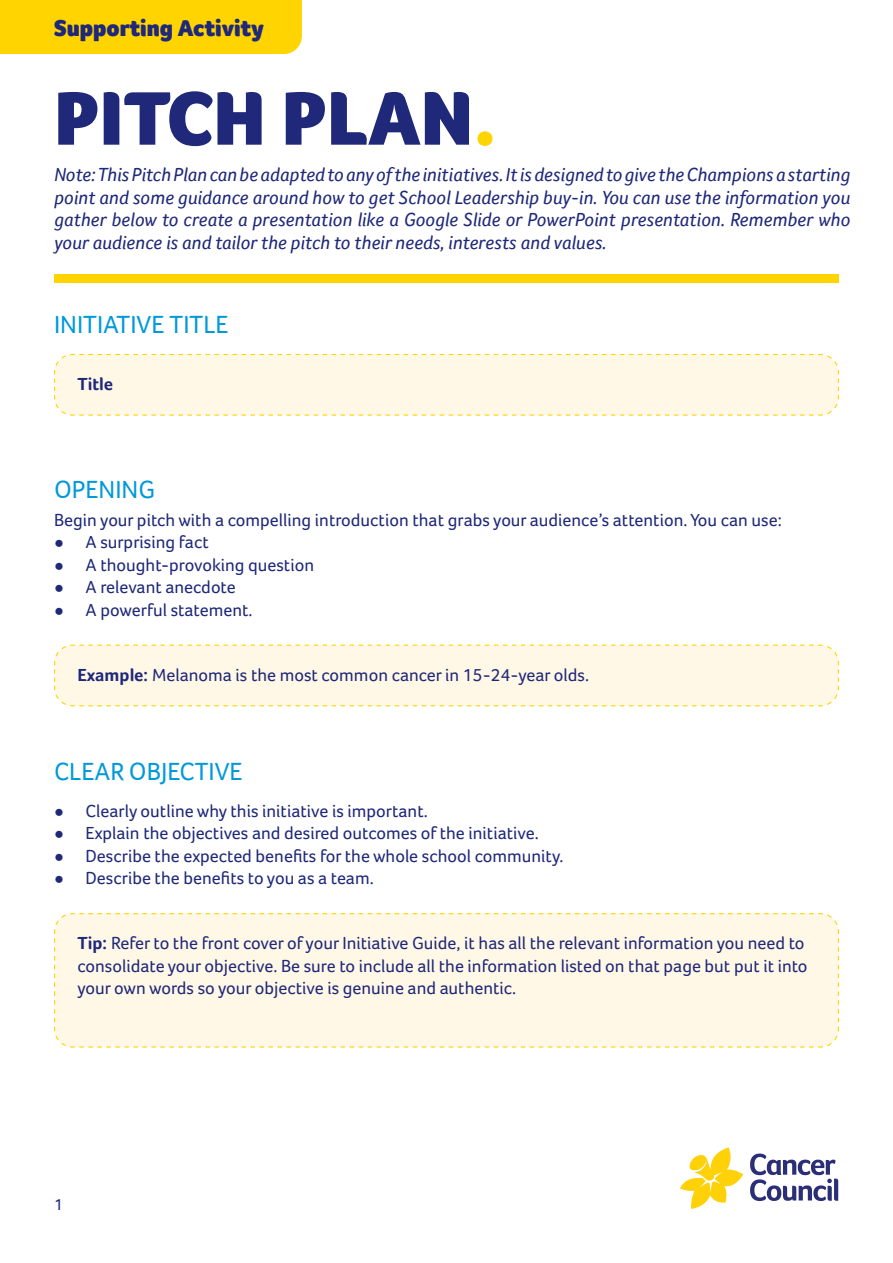
<style>
.page{position:relative;width:893px;height:1263px;background:#fff}
.page>*{position:absolute;margin:0;border:0;box-sizing:border-box;transform-origin:0 0}
.t1{font:900 78px "Foco";color:#1f2879}
.t2{font:25.5px "Foco CC App";color:#0099da}
.t3{font:900 23.55px "Foco CC";color:#1f2879}
.t4{font:italic 19.5px/22.5px "Foco CC";color:#1f2879;text-align:justify}
.t5{font:18px/22.5px "Foco";color:#1f2879}
.t6{font:700 18px "Foco";color:#1f2879}
.t7{font:16.5px "Foco CC App";color:#1f2879}
.s1{font-family:"Foco CC"}
.s2{color:#ffd400}
.s3{font-family:"Arial";font-size:16.5px}
.s4{font-weight:700}
</style>
<div class="page">
<div style="left:0;top:0;width:302px;height:54px;background:#ffd400"></div>
<div style="left:54px;top:274px;width:784px;height:8px;background:#ffd400"></div>
<svg style="left:54px;top:353px;width:785px;height:63px;background:#fff7e2"></svg>
<div style="left:54px;top:644px;width:785px;height:63px;background:#fff8e6"></div>
<div style="left:54px;top:913px;width:785px;height:135px;background:#fff8e6"></div>
<svg style="left:680px;top:1147px;width:63px;height:62px"></svg>
<svg style="left:750px;top:1153px;width:88px;height:48px"></svg>
<h3 class="t3" style="left:54px;top:12px;width:212px">Supporting Activity</h3>
<h1 class="t1" style="left:54px;top:73px;width:444px">PITCH <span class="s1">PLAN</span><span class="s2">.</span></h1>
<p class="t4" style="left:54px;top:163px;width:798px">Note: This Pitch Plan can be adapted to any of the initiatives. It is designed to give the Champions a starting point and some guidance around how to get School Leadership buy-in. You can use the information you gather below to create a presentation like a Google Slide or PowerPoint presentation. Remember who your audience is and tailor the pitch to their needs, interests and values.</p>
<h2 class="t2" style="left:54px;top:308px;width:176px">INITIATIVE TITLE</h2>
<p class="t6" style="left:77px;top:373px;width:37px">Title</p>
<h2 class="t2" style="left:54px;top:472px;width:103px">OPENING</h2>
<p class="t5" style="left:54px;top:508px;width:729px">Begin your pitch with a compelling introduction that grabs your audience’s attention. You can use:</p>
<p class="t5" style="left:54px;top:531px;width:156px"><span class="s3">●</span> A surprising fact</p>
<p class="t5" style="left:54px;top:553px;width:262px"><span class="s3">●</span> A thought-provoking question</p>
<p class="t5" style="left:54px;top:576px;width:183px"><span class="s3">●</span> A relevant anecdote</p>
<p class="t5" style="left:54px;top:598px;width:200px"><span class="s3">●</span> A powerful statement.</p>
<p class="t5" style="left:77px;top:663px;width:513px"><span class="s4">Example:</span> Melanoma is the most common cancer in 15-24-year olds.</p>
<h2 class="t2" style="left:54px;top:755px;width:190px">CLEAR OBJECTIVE</h2>
<p class="t5" style="left:54px;top:799px;width:375px"><span class="s3">●</span> Clearly outline why this initiative is important.</p>
<p class="t5" style="left:54px;top:821px;width:486px"><span class="s3">●</span> Explain the objectives and desired outcomes of the initiative.</p>
<p class="t5" style="left:54px;top:844px;width:511px"><span class="s3">●</span> Describe the expected benefits for the whole school community.</p>
<p class="t5" style="left:54px;top:866px;width:321px"><span class="s3">●</span> Describe the benefits to you as a team.</p>
<p class="t5" style="left:77px;top:932px;width:732px"><span class="s4">Tip:</span> Refer to the front cover of your Initiative Guide, it has all the relevant information you need to consolidate your objective. Be sure to include all the information listed on that page but put it into your own words so your objective is genuine and authentic.</p>
<p class="t7" style="left:54px;top:1193px;width:11px">1</p>
</div>
